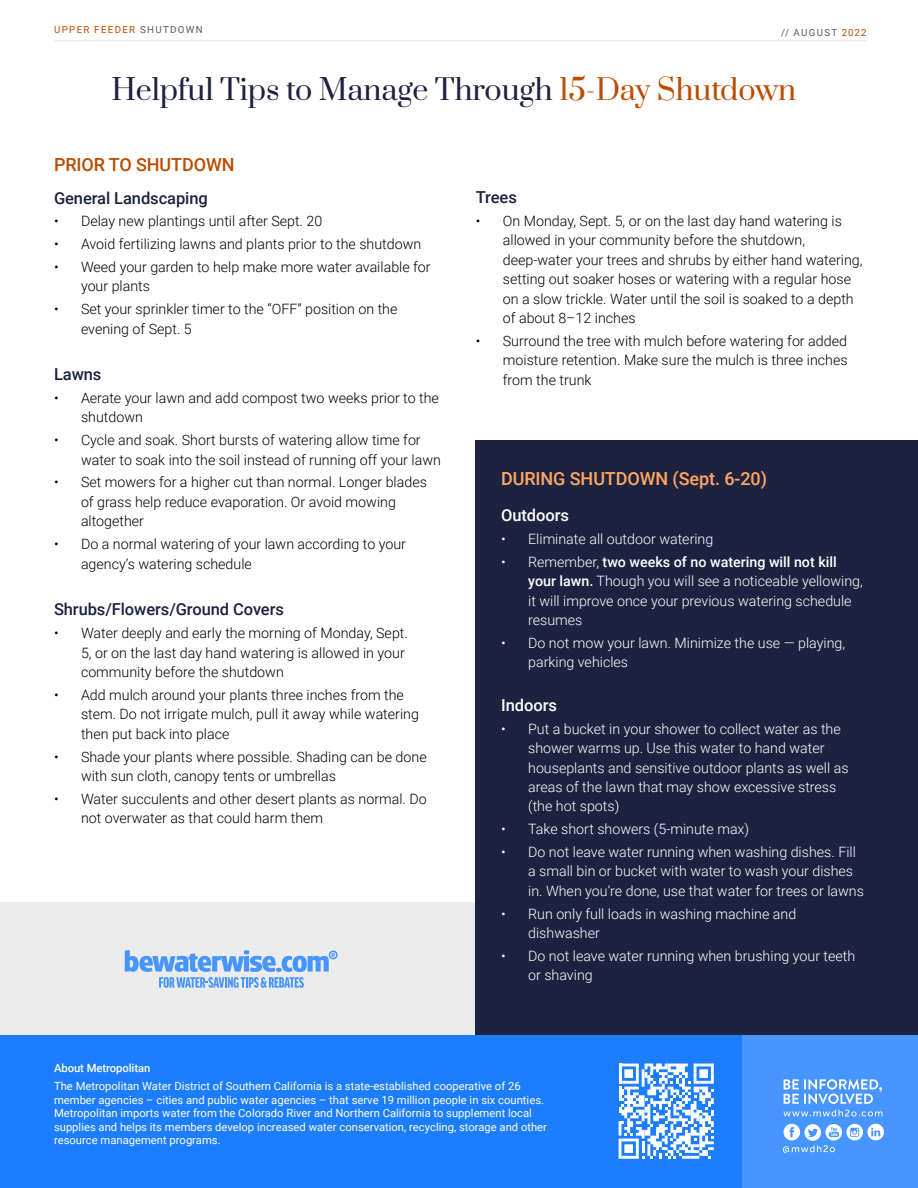
<style>
.page{position:relative;width:918px;height:1188px;background:#fff}
.page>*{position:absolute;margin:0;border:0;box-sizing:border-box;transform-origin:0 0}
.t1{font:28.5px "Prata";letter-spacing:-.005em;color:#1c2240}
.t2{font:500 18px "Roboto";letter-spacing:-.005em;color:#ffa860}
.t3{font:500 18px "Roboto";letter-spacing:-.005em;color:#ba4d01}
.t4{font:500 16.5px "Roboto";letter-spacing:-.005em;color:#1c2240}
.t5{font:500 16.5px "Roboto";letter-spacing:-.005em;color:#fff}
.t6{font:300 14.25px/19.5px "Roboto";color:#000}
.t7{font:300 14.25px/19.5px "Roboto";color:#fff}
.t8{font:11.25px/13.5px "Roboto";color:#fff}
.t9{font:500 11.25px "Roboto";letter-spacing:-.005em;color:#fff}
.t10{font:9.75px "Roboto";letter-spacing:.135em;color:#ba4d01}
.t11{font:9.75px "Roboto";letter-spacing:.13em;color:#5a5b5d}
.s1{color:#5a5b5d}
.s2{color:#ba4d01}
.s3{font-weight:500}
</style>
<div class="page">
<div style="left:0;top:903px;width:476px;height:132px;background:#ececec"></div>
<div style="left:476px;top:441px;width:442px;height:594px;background:#1c2240"></div>
<hr style="left:54px;top:40px;width:812px;height:1px;background:#ececec">
<div style="left:0;top:1035px;width:777px;height:153px;background:#1c7dff"></div>
<div style="left:742px;top:1035px;width:176px;height:153px;background:#4795ff"></div>
<svg style="left:784px;top:1079px;width:98px;height:25px"></svg>
<svg style="left:783px;top:1124px;width:101px;height:29px"></svg>
<svg style="left:783px;top:1110px;width:99px;height:6px"></svg>
<svg style="left:125px;top:950px;width:213px;height:38px"></svg>
<svg style="left:619px;top:1064px;width:95px;height:95px"></svg>
<p class="t10" style="left:54px;top:23px;width:150px">UPPER FEEDER <span class="s1">SHUTDOWN</span></p>
<p class="t11" style="left:781px;top:26px;width:87px">// AUGUST <span class="s2">2022</span></p>
<h1 class="t1" style="left:111px;top:66px;width:686px">Helpful Tips to Manage Through <span class="s2">15-Day Shutdown</span></h1>
<p class="t3" style="left:54px;top:152px;width:182px">PRIOR TO SHUTDOWN</p>
<p class="t4" style="left:54px;top:186px;width:155px">General Landscaping</p>
<p class="t6" style="left:54px;top:211px;width:270px">• Delay new plantings until after Sept. 20</p>
<p class="t6" style="left:54px;top:234px;width:369px">• Avoid fertilizing lawns and plants prior to the shutdown</p>
<p class="t6" style="left:81px;top:256px;width:351px;text-indent:-27px">• Weed your garden to help make more water available for your plants</p>
<p class="t6" style="left:81px;top:299px;width:318px;text-indent:-27px">• Set your sprinkler timer to the “OFF” position on the evening of Sept. 5</p>
<p class="t4" style="left:54px;top:363px;width:49px">Lawns</p>
<p class="t6" style="left:81px;top:388px;width:359px;text-indent:-27px">• Aerate your lawn and add compost two weeks prior to the shutdown</p>
<p class="t6" style="left:81px;top:430px;width:361px;text-indent:-27px">• Cycle and soak. Short bursts of watering allow time for water to soak into the soil instead of running off your lawn</p>
<p class="t6" style="left:81px;top:472px;width:347px;text-indent:-27px">• Set mowers for a higher cut than normal. Longer blades of grass help reduce evaporation. Or avoid mowing altogether</p>
<p class="t6" style="left:81px;top:534px;width:327px;text-indent:-27px">• Do a normal watering of your lawn according to your agency’s watering schedule</p>
<p class="t4" style="left:54px;top:598px;width:231px">Shrubs/Flowers/Ground Covers</p>
<p class="t6" style="left:81px;top:623px;width:328px;text-indent:-27px">• Water deeply and early the morning of Monday, Sept.<br>5, or on the last day hand watering is allowed in your community before the shutdown</p>
<p class="t6" style="left:81px;top:685px;width:339px;text-indent:-27px">• Add mulch around your plants three inches from the stem. Do not irrigate mulch, pull it away while watering then put back into place</p>
<p class="t6" style="left:81px;top:746px;width:347px;text-indent:-27px">• Shade your plants where possible. Shading can be done with sun cloth, canopy tents or umbrellas</p>
<p class="t6" style="left:81px;top:788px;width:347px;text-indent:-27px">• Water succulents and other desert plants as normal. Do not overwater as that could harm them</p>
<p class="t4" style="left:476px;top:185px;width:43px">Trees</p>
<p class="t6" style="left:503px;top:210px;width:361px;text-indent:-27px">• On Monday, Sept. 5, or on the last day hand watering is allowed in your community before the shutdown, deep-water your trees and shrubs by either hand watering, setting out soaker hoses or watering with a regular hose on a slow trickle. Water until the soil is soaked to a depth of about 8–12 inches</p>
<p class="t6" style="left:503px;top:330px;width:346px;text-align:justify;text-indent:-27px">• Surround the tree with mulch before watering for added moisture retention. Make sure the mulch is three inches from the trunk</p>
<p class="t2" style="left:501px;top:466px;width:267px">DURING SHUTDOWN (Sept. 6-20)</p>
<p class="t5" style="left:501px;top:504px;width:69px">Outdoors</p>
<p class="t7" style="left:501px;top:529px;width:214px">• Eliminate all outdoor watering</p>
<p class="t7" style="left:528px;top:551px;width:336px;text-indent:-27px">• Remember, <span class="s3">two weeks of no watering will not kill your lawn.</span> Though you will see a noticeable yellowing, it will improve once your previous watering schedule resumes</p>
<p class="t7" style="left:528px;top:632px;width:319px;text-indent:-27px">• Do not mow your lawn. Minimize the use — playing, parking vehicles</p>
<p class="t5" style="left:501px;top:693px;width:57px">Indoors</p>
<p class="t7" style="left:528px;top:718px;width:322px;text-indent:-27px">• Put a bucket in your shower to collect water as the shower warms up. Use this water to hand water houseplants and sensitive outdoor plants as well as areas of the lawn that may show excessive stress (the hot spots)</p>
<p class="t7" style="left:501px;top:819px;width:250px">• Take short showers (5-minute max)</p>
<p class="t7" style="left:528px;top:842px;width:337px;text-indent:-27px">• Do not leave water running when washing dishes. Fill a small bin or bucket with water to wash your dishes in. When you’re done, use that water for trees or lawns</p>
<p class="t7" style="left:528px;top:903px;width:270px;text-indent:-27px">• Run only full loads in washing machine and dishwasher</p>
<p class="t7" style="left:528px;top:946px;width:329px;text-indent:-27px">• Do not leave water running when brushing your teeth or shaving</p>
<p class="t9" style="left:54px;top:1060px;width:98px">About Metropolitan</p>
<p class="t8" style="left:54px;top:1079px;width:495px">The Metropolitan Water District of Southern California is a state-established cooperative of 26 member agencies – cities and public water agencies – that serve 19 million people in six counties.<br>Metropolitan imports water from the Colorado River and Northern California to supplement local supplies and helps its members develop increased water conservation, recycling, storage and other resource management programs.</p>
</div>
